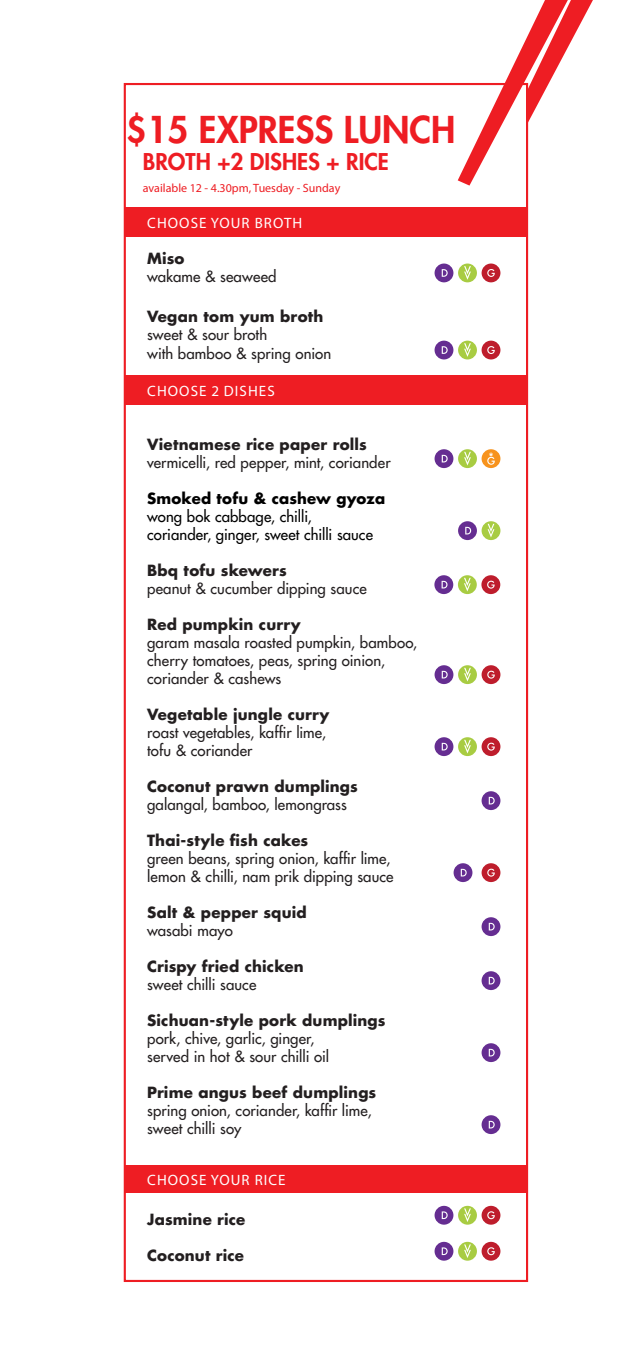
<style>
.page{position:relative;width:630px;height:1359px;background:#fff}
.page>*{position:absolute;margin:0;border:0;box-sizing:border-box;transform-origin:0 0}
.t1{font:800 36px "Futura LT";color:#ee1d23}
.t2{font:800 22.5px "Futura LT";color:#ee1d23}
.Dishes_Back_Page{font:15px/18px "Futura LT";letter-spacing:.005em;color:#231f20}
.Dishes_Back_Page-2{font:700 15px/18px "Futura LT";letter-spacing:.01em;color:#231f20}
.Dishes_Back_Page-3{font:15px/18px "Futura LT";letter-spacing:.005em;color:#000}
.Section_Title_Back_p{font:15px "Myriad Pro";letter-spacing:.07em;color:#fff}
.Dishes_Back_Page-4{font:700 15px "Futura LT";letter-spacing:.015em;color:#000}
.t3{font:12px "Myriad Pro";color:#ee1d23}
.s1{font-weight:400}
.s2{font-weight:700}
</style>
<div class="page">
<div style="left:126px;top:207px;width:399px;height:30px;background:#ee1d23"></div>
<div style="left:126px;top:375px;width:399px;height:30px;background:#ee1d23"></div>
<div style="left:126px;top:1165px;width:399px;height:28px;background:#ee1d23"></div>
<svg style="left:434px;top:264px;width:66px;height:18px"></svg>
<svg style="left:434px;top:341px;width:66px;height:18px"></svg>
<svg style="left:434px;top:449px;width:66px;height:19px"></svg>
<svg style="left:458px;top:521px;width:42px;height:19px"></svg>
<svg style="left:434px;top:575px;width:66px;height:19px"></svg>
<svg style="left:434px;top:665px;width:66px;height:19px"></svg>
<svg style="left:434px;top:737px;width:66px;height:19px"></svg>
<svg style="left:481px;top:791px;width:19px;height:19px"></svg>
<svg style="left:453px;top:863px;width:19px;height:19px"></svg>
<svg style="left:481px;top:863px;width:19px;height:19px"></svg>
<svg style="left:481px;top:917px;width:19px;height:19px"></svg>
<svg style="left:481px;top:971px;width:19px;height:19px"></svg>
<svg style="left:481px;top:1043px;width:19px;height:19px"></svg>
<svg style="left:481px;top:1115px;width:19px;height:19px"></svg>
<svg style="left:434px;top:1206px;width:66px;height:19px"></svg>
<svg style="left:434px;top:1242px;width:66px;height:19px"></svg>
<svg style="left:457px;top:0;width:135px;height:213px"></svg>
<p class="t1" style="left:126px;top:106px;width:331px">$15 EXPRESS LUNCH</p>
<p class="t2" style="left:143px;top:147px;width:247px">BROTH +2 DISHES + RICE</p>
<p class="t3" style="left:143px;top:180px;width:199px">available 12 - 4.30pm, Tuesday - Sunday</p>
<p class="Section_Title_Back_p" style="left:147px;top:214px;width:156px">CHOOSE YOUR BROTH</p>
<p class="Dishes_Back_Page-2" style="left:147px;top:250px;width:39px">Miso</p>
<p class="Dishes_Back_Page" style="left:147px;top:268px;width:131px">wakame &amp; seaweed</p>
<p class="Dishes_Back_Page-2" style="left:147px;top:307px;width:178px">Vegan tom yum broth <span class="s1">sweet &amp; sour broth</span></p>
<p class="Dishes_Back_Page" style="left:147px;top:345px;width:185px">with bamboo &amp; spring onion</p>
<p class="Section_Title_Back_p" style="left:147px;top:382px;width:129px">CHOOSE 2 DISHES</p>
<p class="Dishes_Back_Page-2" style="left:147px;top:435px;width:221px">Vietnamese rice paper rolls</p>
<p class="Dishes_Back_Page" style="left:147px;top:453px;width:245px">vermicelli, red pepper, mint, coriander</p>
<p class="Dishes_Back_Page-4" style="left:147px;top:488px;width:239px">Smoked tofu &amp; cashew gyoza</p>
<p class="Dishes_Back_Page-3" style="left:147px;top:507px;width:227px">wong bok cabbage, chilli, coriander, ginger, sweet chilli sauce</p>
<p class="Dishes_Back_Page" style="left:147px;top:561px;width:221px"><span class="s2">Bbq tofu skewers<br></span>peanut &amp; cucumber dipping sauce</p>
<p class="Dishes_Back_Page" style="left:147px;top:615px;width:271px"><span class="s2">Red pumpkin curry<br></span>garam masala roasted pumpkin, bamboo, cherry tomatoes, peas, spring oinion,</p>
<p class="Dishes_Back_Page" style="left:147px;top:669px;width:136px">coriander &amp; cashews</p>
<p class="Dishes_Back_Page-2" style="left:147px;top:705px;width:184px">Vegetable jungle curry</p>
<p class="Dishes_Back_Page" style="left:147px;top:723px;width:180px">roast vegetables, kaffir lime, tofu &amp; coriander</p>
<p class="Dishes_Back_Page-2" style="left:147px;top:777px;width:212px">Coconut prawn dumplings</p>
<p class="Dishes_Back_Page" style="left:147px;top:795px;width:201px">galangal, bamboo, lemongrass</p>
<p class="Dishes_Back_Page-2" style="left:147px;top:831px;width:162px">Thai-style fish cakes</p>
<p class="Dishes_Back_Page" style="left:147px;top:849px;width:245px">green beans, spring onion, kaffir lime,</p>
<p class="Dishes_Back_Page" style="left:147px;top:867px;width:248px">lemon &amp; chilli, nam prik dipping sauce</p>
<p class="Dishes_Back_Page-2" style="left:147px;top:903px;width:161px">Salt &amp; pepper squid</p>
<p class="Dishes_Back_Page" style="left:147px;top:921px;width:87px">wasabi mayo</p>
<p class="Dishes_Back_Page-2" style="left:147px;top:957px;width:158px">Crispy fried chicken</p>
<p class="Dishes_Back_Page" style="left:147px;top:975px;width:111px">sweet chilli sauce</p>
<p class="Dishes_Back_Page-2" style="left:147px;top:1011px;width:240px">Sichuan-style pork dumplings</p>
<p class="Dishes_Back_Page" style="left:147px;top:1029px;width:183px">pork, chive, garlic, ginger, served in hot &amp; sour chilli oil</p>
<p class="Dishes_Back_Page-2" style="left:147px;top:1083px;width:230px">Prime angus beef dumplings</p>
<p class="Dishes_Back_Page" style="left:147px;top:1101px;width:226px">spring onion, coriander, kaffir lime, sweet chilli soy</p>
<p class="Section_Title_Back_p" style="left:147px;top:1171px;width:140px">CHOOSE YOUR RICE</p>
<p class="Dishes_Back_Page-2" style="left:147px;top:1210px;width:100px">Jasmine rice</p>
<p class="Dishes_Back_Page-2" style="left:147px;top:1246px;width:98px">Coconut rice</p>
</div>
